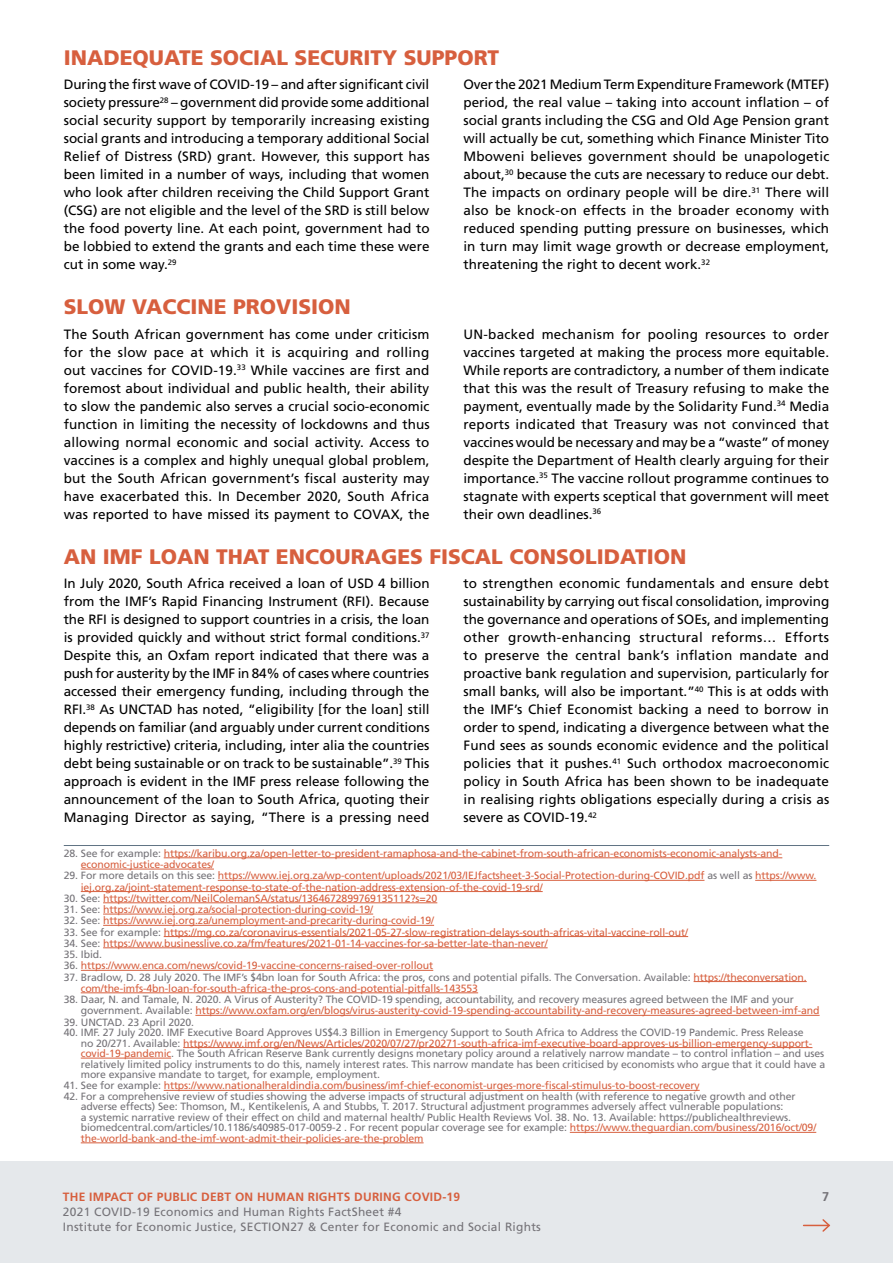
<style>
.page{position:relative;width:893px;height:1263px;background:#fff}
.page>*{position:absolute;margin:0;border:0;box-sizing:border-box;transform-origin:0 0}
.t1{font:900 21px "Frutiger LT Std";color:#d75f3e}
.t2{font:13.5px/18px "Frutiger LT Std";color:#000;text-align:justify}
.t3{font:700 12.75px "Frutiger LT Std";color:#757378}
.t4{font:12px/15px "Frutiger LT Std";letter-spacing:.02em;color:#757378}
.t5{font:700 12px "Frutiger LT Std";letter-spacing:.02em;color:#d75f3e}
.t6{font:10.5px/10.5px "Frutiger LT Std";letter-spacing:-.01em;color:#757378}
.t7{font:10.5px/11.2px "Frutiger LT Std";letter-spacing:-.01em;color:#d75f3e}
.s1{color:#757378}
.s2{color:#d75f3e}
</style>
<div class="page">
<div style="left:0;top:1161px;width:893px;height:102px;background:#e5e8eb"></div>
<svg style="left:804px;top:1219px;width:27px;height:13px"></svg>
<hr style="left:64px;top:845px;width:765px;height:1px;background:#607384">
<hr style="left:164px;top:857px;width:618px;height:1px;background:#d75f3e">
<hr style="left:81px;top:869px;width:133px;height:1px;background:#d75f3e">
<hr style="left:218px;top:880px;width:486px;height:1px;background:#d75f3e">
<hr style="left:755px;top:880px;width:61px;height:1px;background:#d75f3e">
<hr style="left:81px;top:891px;width:462px;height:1px;background:#d75f3e">
<hr style="left:103px;top:902px;width:334px;height:1px;background:#d75f3e">
<hr style="left:103px;top:914px;width:270px;height:1px;background:#d75f3e">
<hr style="left:103px;top:925px;width:331px;height:1px;background:#d75f3e">
<hr style="left:164px;top:936px;width:524px;height:1px;background:#d75f3e">
<hr style="left:103px;top:947px;width:445px;height:1px;background:#d75f3e">
<hr style="left:81px;top:970px;width:352px;height:1px;background:#d75f3e">
<hr style="left:694px;top:981px;width:113px;height:1px;background:#d75f3e">
<hr style="left:81px;top:992px;width:397px;height:1px;background:#d75f3e">
<hr style="left:195px;top:1015px;width:625px;height:1px;background:#d75f3e">
<hr style="left:183px;top:1047px;width:629px;height:1px;background:#d75f3e">
<hr style="left:81px;top:1058px;width:90px;height:1px;background:#d75f3e">
<hr style="left:164px;top:1090px;width:536px;height:1px;background:#d75f3e">
<hr style="left:570px;top:1132px;width:246px;height:1px;background:#d75f3e">
<hr style="left:81px;top:1142px;width:343px;height:1px;background:#d75f3e">
<h1 class="t1" style="left:64px;top:45px;width:437px">INADEQUATE SOCIAL SECURITY SUPPORT</h1>
<p class="t2" style="left:64px;top:75px;width:367px">During the first wave of COVID-19 – and after significant civil society pressure<sup>28</sup> – government did provide some additional social security support by temporarily increasing existing social grants and introducing a temporary additional Social Relief of Distress (SRD) grant. However, this support has been limited in a number of ways, including that women who look after children receiving the Child Support Grant (CSG) are not eligible and the level of the SRD is still below the food poverty line. At each point, government had to be lobbied to extend the grants and each time these were cut in some way.<sup>29</sup></p>
<p class="t2" style="left:463px;top:75px;width:367px">Over the 2021 Medium Term Expenditure Framework (MTEF) period, the real value – taking into account inflation – of social grants including the CSG and Old Age Pension grant will actually be cut, something which Finance Minister Tito Mboweni believes government should be unapologetic about,<sup>30</sup> because the cuts are necessary to reduce our debt.<br>The impacts on ordinary people will be dire.<sup>31</sup> There will also be knock-on effects in the broader economy with reduced spending putting pressure on businesses, which in turn may limit wage growth or decrease employment, threatening the right to decent work.<sup>32</sup></p>
<h1 class="t1" style="left:64px;top:294px;width:289px">SLOW VACCINE PROVISION</h1>
<p class="t2" style="left:64px;top:325px;width:367px">The South African government has come under criticism for the slow pace at which it is acquiring and rolling out vaccines for COVID-19.<sup>33</sup> While vaccines are first and foremost about individual and public health, their ability to slow the pandemic also serves a crucial socio-economic function in limiting the necessity of lockdowns and thus allowing normal economic and social activity. Access to vaccines is a complex and highly unequal global problem, but the South African government’s fiscal austerity may have exacerbated this. In December 2020, South Africa was reported to have missed its payment to COVAX, the</p>
<p class="t2" style="left:463px;top:325px;width:367px">UN-backed mechanism for pooling resources to order vaccines targeted at making the process more equitable.<br>While reports are contradictory, a number of them indicate that this was the result of Treasury refusing to make the payment, eventually made by the Solidarity Fund.<sup>34</sup> Media reports indicated that Treasury was not convinced that vaccines would be necessary and may be a “waste” of money despite the Department of Health clearly arguing for their importance.<sup>35</sup> The vaccine rollout programme continues to stagnate with experts sceptical that government will meet their own deadlines.<sup>36</sup></p>
<h1 class="t1" style="left:64px;top:544px;width:624px">AN IMF LOAN THAT ENCOURAGES FISCAL CONSOLIDATION</h1>
<p class="t2" style="left:64px;top:575px;width:367px">In July 2020, South Africa received a loan of USD 4 billion from the IMF’s Rapid Financing Instrument (RFI). Because the RFI is designed to support countries in a crisis, the loan is provided quickly and without strict formal conditions.<sup>37<br></sup>Despite this, an Oxfam report indicated that there was a push for austerity by the IMF in 84% of cases where countries accessed their emergency funding, including through the RFI.<sup>38</sup> As UNCTAD has noted, “eligibility [for the loan] still depends on familiar (and arguably under current conditions highly restrictive) criteria, including, inter alia the countries debt being sustainable or on track to be sustainable”.<sup>39</sup> This approach is evident in the IMF press release following the announcement of the loan to South Africa, quoting their Managing Director as saying, “There is a pressing need</p>
<p class="t2" style="left:463px;top:575px;width:367px">to strengthen economic fundamentals and ensure debt sustainability by carrying out fiscal consolidation, improving the governance and operations of SOEs, and implementing other growth-enhancing structural reforms… Efforts to preserve the central bank’s inflation mandate and proactive bank regulation and supervision, particularly for small banks, will also be important.”<sup>40</sup> This is at odds with the IMF’s Chief Economist backing a need to borrow in order to spend, indicating a divergence between what the Fund sees as sounds economic evidence and the political policies that it pushes.<sup>41</sup> Such orthodox macroeconomic policy in South Africa has been shown to be inadequate in realising rights obligations especially during a crisis as severe as COVID-19.<sup>42</sup></p>
<p class="t7" style="left:81px;top:847px;width:703px;text-indent:-17px"><span class="s1">28. See for example:</span> https://karibu.org.za/open-letter-to-president-ramaphosa-and-the-cabinet-from-south-african-economists-economic-analysts-and&shy;economic-justice-advocates/</p>
<p class="t7" style="left:81px;top:870px;width:737px;text-indent:-17px"><span class="s1">29. For more details on this see:</span> https://www.iej.org.za/wp-content/uploads/2021/03/IEJfactsheet-3-Social-Protection-during-COVID.pdf <span class="s1">as well as</span> https://www. iej.org.za/joint-statement-response-to-state-of-the-nation-address-extension-of-the-covid-19-srd/</p>
<p class="t7" style="left:64px;top:892px;width:375px"><span class="s1">30. See:</span> https://twitter.com/NeilColemanSA/status/1364672899769135112?s=20</p>
<p class="t7" style="left:64px;top:904px;width:311px"><span class="s1">31. See:</span> https://www.iej.org.za/social-protection-during-covid-19/</p>
<p class="t7" style="left:64px;top:915px;width:372px"><span class="s1">32. See:</span> https://www.iej.org.za/unemployment-and-precarity-during-covid-19/</p>
<p class="t7" style="left:64px;top:926px;width:626px"><span class="s1">33. See for example:</span> https://mg.co.za/coronavirus-essentials/2021-05-27-slow-registration-delays-south-africas-vital-vaccine-roll-out/</p>
<p class="t7" style="left:64px;top:937px;width:485px"><span class="s1">34. See:</span> https://www.businesslive.co.za/fm/features/2021-01-14-vaccines-for-sa-better-late-than-never/</p>
<p class="t6" style="left:64px;top:949px;width:40px">35. Ibid.</p>
<p class="t7" style="left:64px;top:960px;width:371px"><span class="s1">36.</span> https://www.enca.com/news/covid-19-vaccine-concerns-raised-over-rollout</p>
<p class="t6" style="left:81px;top:971px;width:727px;line-height:11.2px;text-indent:-17px">37. Bradlow, D. 28 July 2020. The IMF’s $4bn loan for South Africa: the pros, cons and potential pifalls. The Conversation. Available: <span class="s2">https://theconversation. com/the-imfs-4bn-loan-for-south-africa-the-pros-cons-and-potential-pitfalls-143553</span></p>
<p class="t6" style="left:81px;top:994px;width:740px;line-height:11.2px;text-indent:-17px">38. Daar, N. and Tamale, N. 2020. A Virus of Austerity? The COVID-19 spending, accountability, and recovery measures agreed between the IMF and your government. Available: <span class="s2">https://www.oxfam.org/en/blogs/virus-austerity-covid-19-spending-accountability-and-recovery-measures-agreed-between-imf-and</span></p>
<p class="t6" style="left:64px;top:1017px;width:132px">39. UNCTAD. 23 April 2020.</p>
<p class="t6" style="left:81px;top:1027px;width:746px;text-indent:-17px">40. IMF. 27 July 2020. IMF Executive Board Approves US$4.3 Billion in Emergency Support to South Africa to Address the COVID-19 Pandemic. Press Release<br>no 20/271. Available: <span class="s2">https://www.imf.org/en/News/Articles/2020/07/27/pr20271-south-africa-imf-executive-board-approves-us-billion-emergency-support&shy;covid-19-pandemic</span>. The South African Reserve Bank currently designs monetary policy around a relatively narrow mandate – to control inflation – and uses relatively limited policy instruments to do this, namely interest rates. This narrow mandate has been criticised by economists who argue that it could have a more expansive mandate to target, for example, employment.</p>
<p class="t7" style="left:64px;top:1080px;width:637px"><span class="s1">41. See for example:</span> https://www.nationalheraldindia.com/business/imf-chief-economist-urges-more-fiscal-stimulus-to-boost-recovery</p>
<p class="t6" style="left:81px;top:1091px;width:737px;text-indent:-17px">42. For a comprehensive review of studies showing the adverse impacts of structural adjustment on health (with reference to negative growth and other adverse effects) See: Thomson, M., Kentikelenis, A and Stubbs, T. 2017. Structural adjustment programmes adversely affect vulnerable populations:<br>a systemic narrative review of their effect on child and maternal health/ Public Health Reviews Vol. 38. No. 13. Available: https://publichealthreviews. biomedcentral.com/articles/10.1186/s40985-017-0059-2 . For recent popular coverage see for example: <span class="s2">https://www.theguardian.com/business/2016/oct/09/ the-world-bank-and-the-imf-wont-admit-their-policies-are-the-problem</span></p>
<p class="t5" style="left:63px;top:1189px;width:399px">THE IMPACT OF PUBLIC DEBT ON HUMAN RIGHTS DURING COVID-19</p>
<p class="t3" style="left:822px;top:1189px;width:9px">7</p>
<p class="t4" style="left:63px;top:1204px;width:479px">2021 COVID-19 Economics and Human Rights FactSheet #4<br>Institute for Economic Justice, SECTION27 &amp; Center for Economic and Social Rights</p>
</div>
